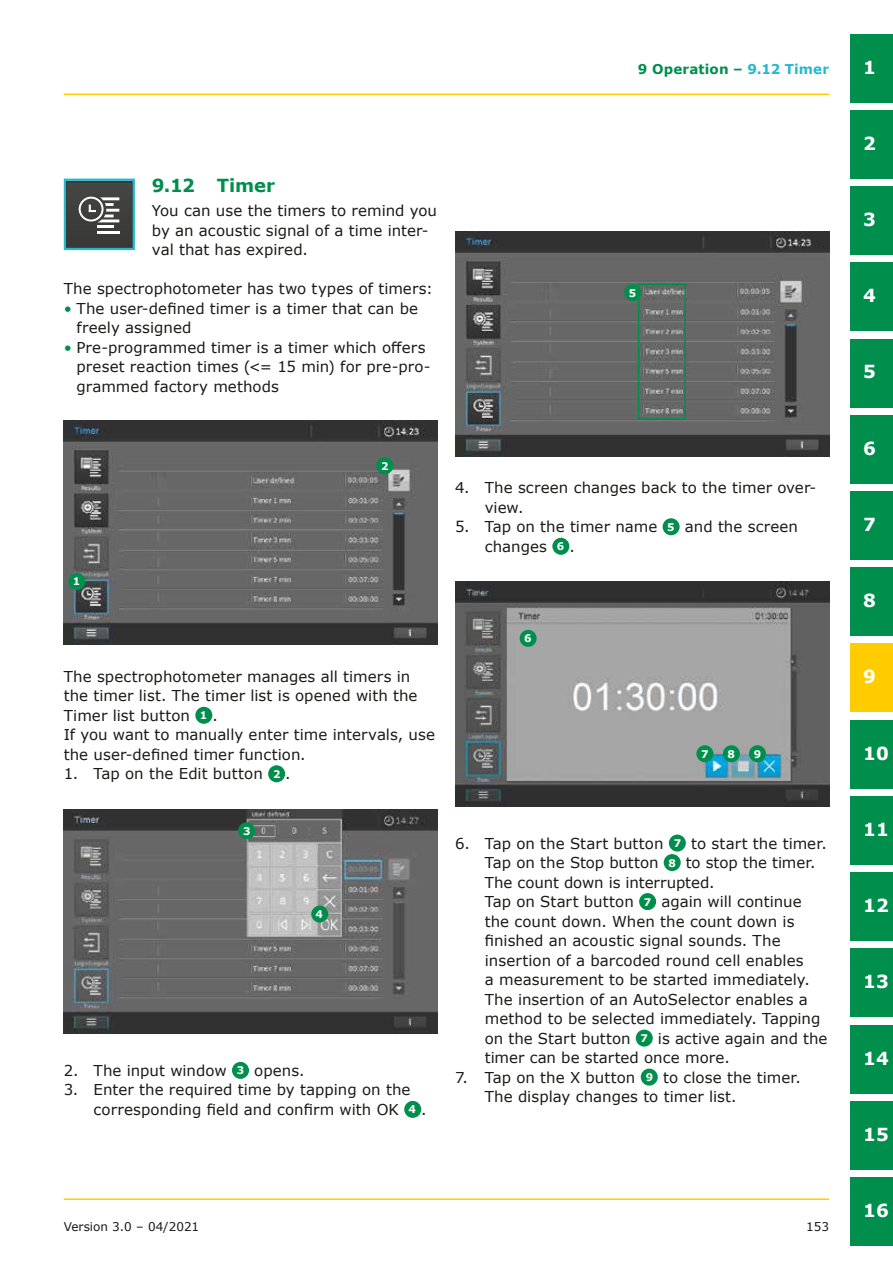
<style>
.page{position:relative;width:893px;height:1263px;background:#fff}
.page>*{position:absolute;margin:0;border:0;box-sizing:border-box;transform-origin:0 0}
.t1{font:700 18px "Verdana";color:#fff}
.t2{font:700 18px "Verdana";letter-spacing:-.005em;color:#008e4d}
.t3{font:15px/19.5px "Verdana";color:#1a1a18}
.t4{font:700 13.5px "Verdana";letter-spacing:.01em;color:#008e4d}
.t5{font:12px "Verdana";color:#1a1a18}
.t6{font:700 10.5px "Verdana";color:#fff}
.s1{color:#25b8cd}
.s2{color:#008e4d}
.s3{font-weight:700;font-size:10.5px;color:#fff}
</style>
<div class="page">
<hr style="left:64px;top:94px;width:765px;height:1px;background:#fc0">
<hr style="left:64px;top:1198px;width:765px;height:2px;background:#fc0">
<div style="left:850px;top:1101px;width:43px;height:68px;background:#008e4d"></div>
<div style="left:850px;top:873px;width:43px;height:68px;background:#008e4d"></div>
<div style="left:850px;top:415px;width:43px;height:68px;background:#008e4d"></div>
<div style="left:850px;top:186px;width:43px;height:69px;background:#008e4d"></div>
<div style="left:850px;top:949px;width:43px;height:68px;background:#008e4d"></div>
<div style="left:850px;top:491px;width:43px;height:68px;background:#008e4d"></div>
<div style="left:850px;top:720px;width:43px;height:68px;background:#008e4d"></div>
<div style="left:850px;top:263px;width:43px;height:68px;background:#008e4d"></div>
<div style="left:850px;top:34px;width:43px;height:68px;background:#008e4d"></div>
<div style="left:850px;top:1025px;width:43px;height:68px;background:#008e4d"></div>
<div style="left:850px;top:568px;width:43px;height:68px;background:#008e4d"></div>
<div style="left:850px;top:796px;width:43px;height:68px;background:#008e4d"></div>
<div style="left:850px;top:339px;width:43px;height:68px;background:#008e4d"></div>
<div style="left:850px;top:110px;width:43px;height:68px;background:#008e4d"></div>
<div style="left:850px;top:1177px;width:43px;height:69px;background:#008e4d"></div>
<div style="left:850px;top:644px;width:43px;height:68px;background:#fc0"></div>
<div style="left:195px;top:707px;width:17px;height:17px;background:#008e4d;border-radius:50%"></div>
<div style="left:268px;top:765px;width:17px;height:17px;background:#008e4d;border-radius:50%"></div>
<svg style="left:63px;top:178px;width:72px;height:73px;background:#536466"></svg>
<div style="left:232px;top:1062px;width:17px;height:17px;background:#008e4d;border-radius:50%"></div>
<div style="left:404px;top:1101px;width:17px;height:17px;background:#008e4d;border-radius:50%"></div>
<div style="left:663px;top:518px;width:17px;height:17px;background:#008e4d;border-radius:50%"></div>
<div style="left:552px;top:538px;width:17px;height:17px;background:#008e4d;border-radius:50%"></div>
<div style="left:669px;top:834px;width:17px;height:17px;background:#008e4d;border-radius:50%"></div>
<div style="left:664px;top:854px;width:17px;height:17px;background:#008e4d;border-radius:50%"></div>
<div style="left:639px;top:893px;width:17px;height:17px;background:#008e4d;border-radius:50%"></div>
<div style="left:636px;top:1029px;width:17px;height:17px;background:#008e4d;border-radius:50%"></div>
<div style="left:641px;top:1068px;width:17px;height:17px;background:#008e4d;border-radius:50%"></div>
<img style="left:455px;top:581px;width:374px;height:225px">
<div style="left:696px;top:745px;width:17px;height:17px;background:#008e4d;border-radius:50%"></div>
<div style="left:723px;top:745px;width:17px;height:17px;background:#008e4d;border-radius:50%"></div>
<div style="left:520px;top:630px;width:17px;height:17px;background:#008e4d;border-radius:50%"></div>
<div style="left:749px;top:745px;width:17px;height:17px;background:#008e4d;border-radius:50%"></div>
<img style="left:64px;top:420px;width:374px;height:225px">
<div style="left:68px;top:573px;width:17px;height:17px;background:#008e4d;border-radius:50%"></div>
<div style="left:376px;top:457px;width:17px;height:17px;background:#008e4d;border-radius:50%"></div>
<img style="left:64px;top:809px;width:374px;height:224px">
<div style="left:311px;top:905px;width:17px;height:17px;background:#008e4d;border-radius:50%"></div>
<div style="left:238px;top:822px;width:17px;height:17px;background:#008e4d;border-radius:50%"></div>
<img style="left:455px;top:232px;width:374px;height:224px">
<div style="left:638px;top:284px;width:48px;height:136px;border:2px solid #008e4d"></div>
<div style="left:624px;top:284px;width:17px;height:17px;background:#008e4d;border-radius:50%"></div>
<p class="t4" style="left:638px;top:60px;width:193px">9 Operation – <span class="s1">9.12 Timer</span></p>
<p class="t2" style="left:152px;top:173px;width:125px">9.12 Timer</p>
<p class="t3" style="left:152px;top:201px;width:287px">You can use the timers to remind you by an acoustic signal of a time inter&shy;val that has expired.</p>
<p class="t3" style="left:64px;top:279px;width:371px">The spectrophotometer has two types of timers:</p>
<p class="t3" style="left:77px;top:298px;width:343px;text-indent:-13px"><span class="s2">•</span> The user-defined timer is a timer that can be freely assigned</p>
<p class="t3" style="left:77px;top:337px;width:356px;text-indent:-13px"><span class="s2">•</span> Pre-programmed timer is a timer which offers preset reaction times (&lt;= 15 min) for pre-pro&shy;grammed factory methods</p>
<p class="t6" style="left:629px;top:285px;width:9px">5</p>
<p class="t6" style="left:73px;top:574px;width:9px">1</p>
<p class="t6" style="left:381px;top:458px;width:9px">2</p>
<p class="t3" style="left:64px;top:666px;width:373px">The spectrophotometer manages all timers in the timer list. The timer list is opened with the Timer list button <span class="s3">1</span> .<br>If you want to manually enter time intervals, use the user-defined timer function.</p>
<p class="t3" style="left:64px;top:764px;width:228px">1. Tap on the Edit button <span class="s3">2</span> .</p>
<p class="t6" style="left:243px;top:823px;width:9px">3</p>
<p class="t6" style="left:316px;top:907px;width:9px">4</p>
<p class="t3" style="left:64px;top:1060px;width:242px">2. The input window <span class="s3">3</span> opens.</p>
<p class="t3" style="left:94px;top:1080px;width:335px;text-indent:-30px">3. Enter the required time by tapping on the corresponding field and confirm with OK <span class="s3">4</span> .</p>
<p class="t3" style="left:485px;top:478px;width:333px;text-indent:-30px">4. The screen changes back to the timer over&shy;view.</p>
<p class="t3" style="left:485px;top:517px;width:315px;text-indent:-30px">5. Tap on the timer name <span class="s3">5</span> and the screen changes <span class="s3">6</span> .</p>
<p class="t6" style="left:524px;top:631px;width:9px">6</p>
<p class="t6" style="left:701px;top:746px;width:9px">7</p>
<p class="t6" style="left:728px;top:746px;width:9px">8</p>
<p class="t6" style="left:754px;top:746px;width:9px">9</p>
<p class="t3" style="left:485px;top:833px;width:344px;text-indent:-30px">6. Tap on the Start button <span class="s3">7</span> to start the timer.<br>Tap on the Stop button <span class="s3">8</span> to stop the timer.<br>The count down is interrupted.<br>Tap on Start button <span class="s3">7</span> again will continue the count down. When the count down is finished an acoustic signal sounds. The insertion of a barcoded round cell enables<br>a measurement to be started immediately.<br>The insertion of an AutoSelector enables a method to be selected immediately. Tapping on the Start button <span class="s3">7</span> is active again and the timer can be started once more.</p>
<p class="t3" style="left:485px;top:1067px;width:318px;text-indent:-30px">7. Tap on the X button <span class="s3">9</span> to close the timer.<br>The display changes to timer list.</p>
<p class="t5" style="left:64px;top:1218px;width:137px">Version 3.0 – 04/2021</p>
<p class="t5" style="left:806px;top:1218px;width:24px">153</p>
<p class="t1" style="left:863px;top:54px;width:14px">1</p>
<p class="t1" style="left:863px;top:130px;width:14px">2</p>
<p class="t1" style="left:863px;top:207px;width:14px">3</p>
<p class="t1" style="left:863px;top:283px;width:14px">4</p>
<p class="t1" style="left:863px;top:359px;width:14px">5</p>
<p class="t1" style="left:863px;top:435px;width:14px">6</p>
<p class="t1" style="left:863px;top:512px;width:14px">7</p>
<p class="t1" style="left:863px;top:588px;width:14px">8</p>
<p class="t1" style="left:863px;top:664px;width:14px">9</p>
<p class="t1" style="left:863px;top:740px;width:27px">10</p>
<p class="t1" style="left:863px;top:817px;width:27px">11</p>
<p class="t1" style="left:863px;top:893px;width:27px">12</p>
<p class="t1" style="left:863px;top:969px;width:27px">13</p>
<p class="t1" style="left:863px;top:1045px;width:27px">14</p>
<p class="t1" style="left:863px;top:1121px;width:27px">15</p>
<p class="t1" style="left:863px;top:1198px;width:27px">16</p>
</div>
